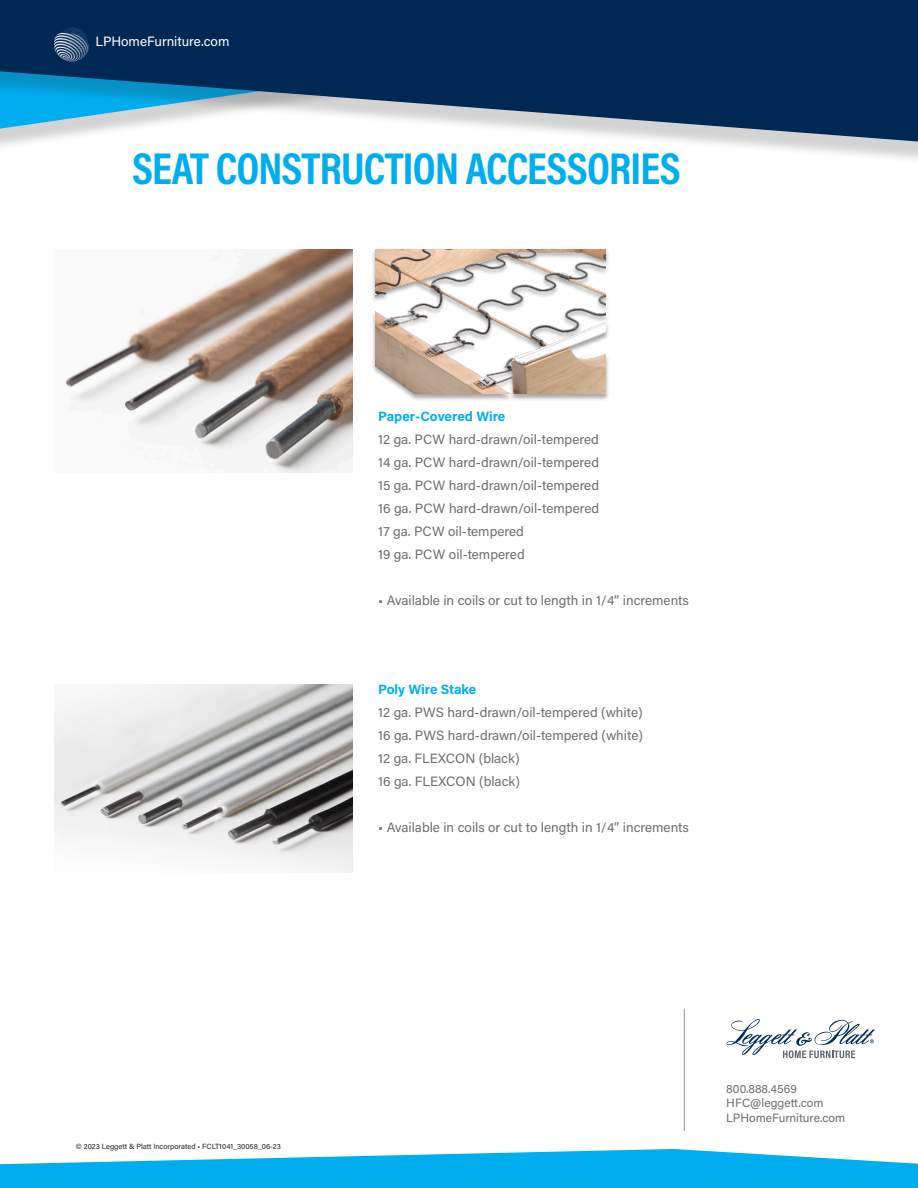
<style>
.page{position:relative;width:918px;height:1188px;background:#fff}
.page>*{position:absolute;margin:0;border:0;box-sizing:border-box;transform-origin:0 0}
.t1{font:700 45px "Acumin Pro Cond";letter-spacing:-.02em;color:#00aeef}
.t2{font:13.5px "Acumin Pro";color:#6c6d70}
.t3{font:700 13.5px "Acumin Pro";letter-spacing:-.005em;color:#00aeef}
.t4{font:13.5px "Acumin Pro";color:#fff}
.t5{font:12px "Acumin Pro";color:#6c6d70}
.t6{font:7.5px "Acumin Pro";color:#231f20}
</style>
<div class="page">
<div style="left:0;top:0;width:918px;height:165px;background:#231f20;opacity:.2"></div>
<svg style="left:0;top:0;width:918px;height:142px;background:#2d5479"></svg>
<svg style="left:0;top:1149px;width:918px;height:39px"></svg>
<hr style="left:684px;top:1009px;width:1px;height:122px;background:#939598">
<svg style="left:54px;top:27px;width:35px;height:35px"></svg>
<img style="left:65px;top:249px;width:288px;height:223px">
<img style="left:54px;top:684px;width:299px;height:188px">
<div style="left:372px;top:248px;width:238px;height:153px;background:#231f20;opacity:.4"></div>
<img style="left:376px;top:249px;width:230px;height:145px">
<svg style="left:726px;top:1019px;width:149px;height:39px"></svg>
<p class="t4" style="left:96px;top:32px;width:135px">LPHomeFurniture.com</p>
<p class="t1" style="left:132px;top:139px;width:550px">SEAT CONSTRUCTION ACCESSORIES</p>
<p class="t3" style="left:378px;top:407px;width:129px">Paper-Covered Wire</p>
<p class="t2" style="left:378px;top:430px;width:222px">12 ga. PCW hard-drawn/oil-tempered</p>
<p class="t2" style="left:378px;top:453px;width:222px">14 ga. PCW hard-drawn/oil-tempered</p>
<p class="t2" style="left:378px;top:476px;width:222px">15 ga. PCW hard-drawn/oil-tempered</p>
<p class="t2" style="left:378px;top:499px;width:223px">16 ga. PCW hard-drawn/oil-tempered</p>
<p class="t2" style="left:378px;top:522px;width:147px">17 ga. PCW oil-tempered</p>
<p class="t2" style="left:378px;top:545px;width:148px">19 ga. PCW oil-tempered</p>
<p class="t2" style="left:378px;top:591px;width:312px">• Available in coils or cut to length in 1/4” increments</p>
<p class="t3" style="left:378px;top:680px;width:100px">Poly Wire Stake</p>
<p class="t2" style="left:378px;top:703px;width:266px">12 ga. PWS hard-drawn/oil-tempered (white)</p>
<p class="t2" style="left:378px;top:726px;width:266px">16 ga. PWS hard-drawn/oil-tempered (white)</p>
<p class="t2" style="left:378px;top:749px;width:143px">12 ga. FLEXCON (black)</p>
<p class="t2" style="left:378px;top:772px;width:143px">16 ga. FLEXCON (black)</p>
<p class="t2" style="left:378px;top:818px;width:312px">• Available in coils or cut to length in 1/4” increments</p>
<p class="t6" style="left:76px;top:1141px;width:207px">© 2023 Leggett &amp; Platt Incorporated • FCLT1041_30058_06-23</p>
<p class="t5" style="left:726px;top:1080px;width:72px">800.888.4569</p>
<p class="t5" style="left:726px;top:1095px;width:99px">HFC@leggett.com</p>
<p class="t5" style="left:726px;top:1109px;width:121px">LPHomeFurniture.com</p>
</div>
